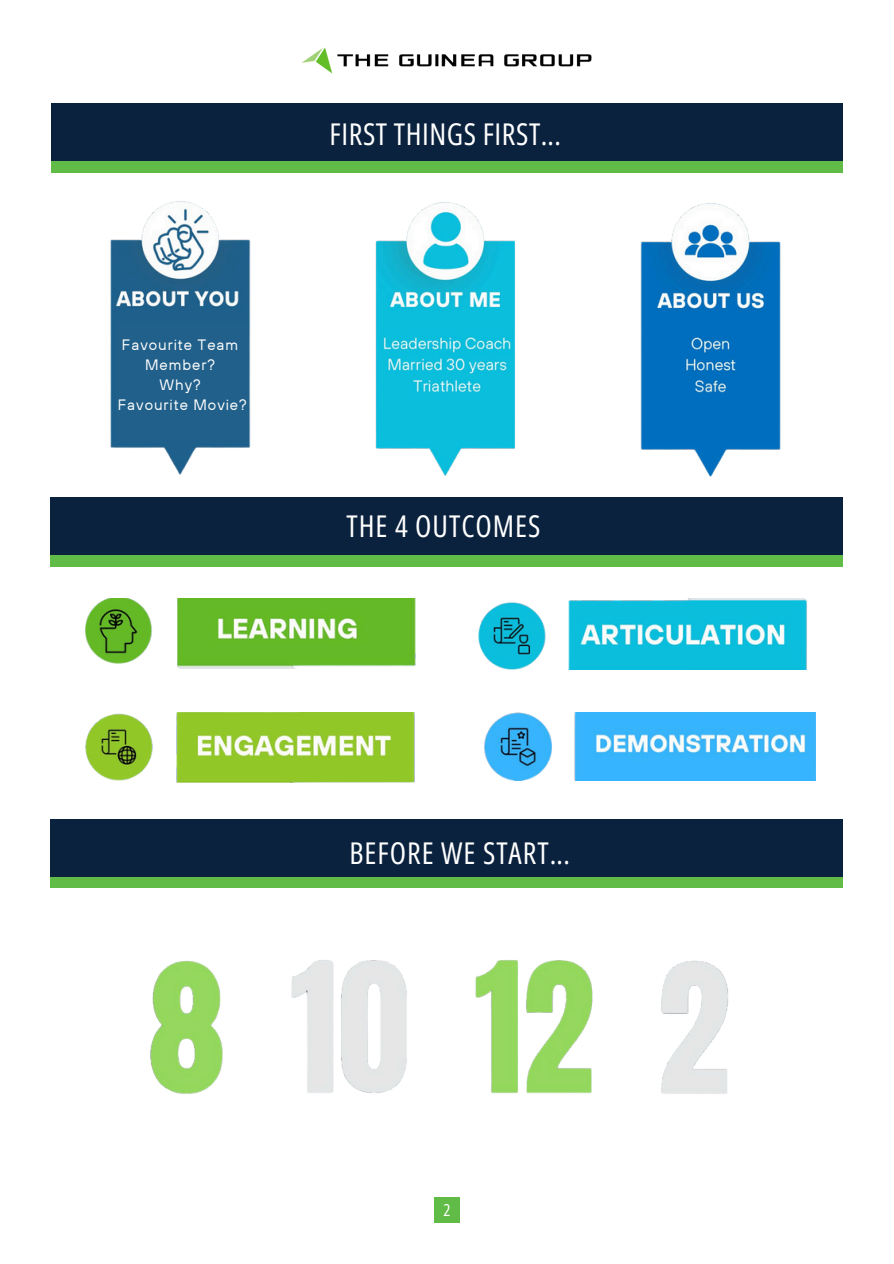
<style>
.page{position:relative;width:894px;height:1264px;background:#fff}
.page>*{position:absolute;margin:0;border:0;box-sizing:border-box;transform-origin:0 0}
.t1{font:30px "Open Sans Condensed";letter-spacing:.03em;color:#fff}
.t2{font:16.5px "Open Sans Condensed";color:#fff}
.t3{font:15px/20.2px "TT Hoves";letter-spacing:.065em;color:#fff;text-align:center}
</style>
<div class="page">
<div style="left:434px;top:1196px;width:25px;height:26px;background:#60bc46"></div>
<img style="left:302px;top:47px;width:290px;height:27px">
<div style="left:51px;top:103px;width:791px;height:59px;background:#0a223e"></div>
<div style="left:51px;top:162px;width:791px;height:10px;background:#60bc46"></div>
<div style="left:51px;top:819px;width:790px;height:58px;background:#0a223e"></div>
<div style="left:51px;top:877px;width:790px;height:10px;background:#60bc46"></div>
<img style="left:110px;top:201px;width:141px;height:274px">
<img style="left:375px;top:202px;width:140px;height:274px">
<img style="left:640px;top:203px;width:141px;height:274px">
<div style="left:51px;top:497px;width:790px;height:59px;background:#0a223e"></div>
<div style="left:51px;top:556px;width:790px;height:10px;background:#60bc46"></div>
<img style="left:85px;top:598px;width:331px;height:70px">
<img style="left:85px;top:713px;width:330px;height:69px">
<img style="left:478px;top:598px;width:329px;height:71px">
<img style="left:484px;top:713px;width:331px;height:67px">
<div style="left:116px;top:324px;width:132px;height:115px;background:#21608a"></div>
<img style="left:150px;top:960px;width:579px;height:134px">
<p class="t3" style="left:122px;top:334px;width:118px">Favourite Team<br>Member?</p>
<p class="t3" style="left:159px;top:374px;width:43px">Why?</p>
<p class="t3" style="left:118px;top:395px;width:130px">Favourite Movie?</p>
<p class="t1" style="left:329px;top:113px;width:233px">FIRST THINGS FIRST…</p>
<p class="t1" style="left:346px;top:505px;width:195px">THE 4 OUTCOMES</p>
<h1 class="t1" style="left:349px;top:832px;width:221px">BEFORE WE START…</h1>
<p class="t2" style="left:443px;top:1198px;width:9px">2</p>
</div>
